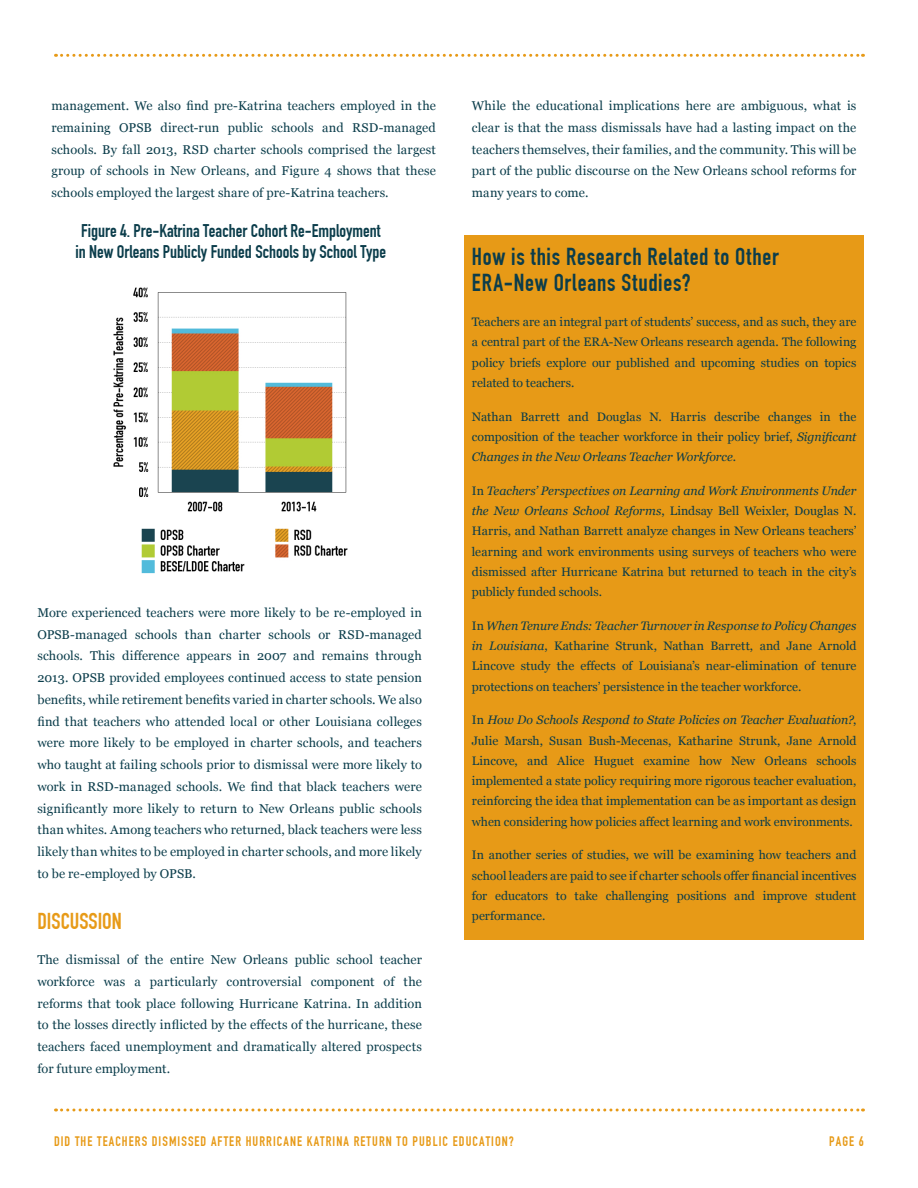
<style>
.page{position:relative;width:918px;height:1188px;background:#fff}
.page>*{position:absolute;margin:0;border:0;box-sizing:border-box;transform-origin:0 0}
.Box_Heading{font:24px/25.5px "DIN Engschrift";letter-spacing:.035em;color:#0b3d4b}
.Body{font:22.5px "DIN Engschrift";color:#e79a17}
.Figure_Table_Heading{font:18px "DIN Engschrift";color:#0b3d4b}
.t1{font:13.5px "DIN Engschrift";letter-spacing:.08em;color:#e79a17}
.Body-2{font:12.75px/21.8px "Georgia";letter-spacing:.01em;color:#0b3d4b;text-align:justify}
.Box_Body{font:12.3px/20.2px "Georgia";letter-spacing:-.005em;color:#0b3d4b;text-align:justify}
.s1{font-style:italic}
</style>
<div class="page">
<svg style="left:56px;top:54px;width:807px;height:3px"></svg>
<svg style="left:56px;top:1108px;width:807px;height:4px"></svg>
<div style="left:464px;top:235px;width:400px;height:705px;background:#e79a17"></div>
<img style="left:113px;top:287px;width:235px;height:287px">
<p class="Body-2" style="left:51px;top:94px;width:386px">management. We also find pre-Katrina teachers employed in the remaining OPSB direct-run public schools and RSD-managed schools. By fall 2013, RSD charter schools comprised the largest group of schools in New Orleans, and Figure 4 shows that these schools employed the largest share of pre-Katrina teachers.</p>
<p class="Figure_Table_Heading" style="left:81px;top:220px;width:301px">Figure 4. Pre-Katrina Teacher Cohort Re-Employment</p>
<p class="Figure_Table_Heading" style="left:76px;top:241px;width:312px">in New Orleans Publicly Funded Schools by School Type</p>
<p class="Body-2" style="left:37px;top:601px;width:386px">More experienced teachers were more likely to be re-employed in OPSB-managed schools than charter schools or RSD-managed schools. This difference appears in 2007 and remains through 2013. OPSB provided employees continued access to state pension benefits, while retirement benefits varied in charter schools. We also find that teachers who attended local or other Louisiana colleges were more likely to be employed in charter schools, and teachers who taught at failing schools prior to dismissal were more likely to work in RSD-managed schools. We find that black teachers were significantly more likely to return to New Orleans public schools than whites. Among teachers who returned, black teachers were less likely than whites to be employed in charter schools, and more likely to be re-employed by OPSB.</p>
<p class="Body" style="left:37px;top:908px;width:86px">DISCUSSION</p>
<p class="Body-2" style="left:37px;top:948px;width:386px">The dismissal of the entire New Orleans public school teacher workforce was a particularly controversial component of the reforms that took place following Hurricane Katrina. In addition to the losses directly inflicted by the effects of the hurricane, these teachers faced unemployment and dramatically altered prospects for future employment.</p>
<p class="Body-2" style="left:472px;top:94px;width:386px">While the educational implications here are ambiguous, what is clear is that the mass dismissals have had a lasting impact on the teachers themselves, their families, and the community. This will be part of the public discourse on the New Orleans school reforms for many years to come.</p>
<p class="Box_Heading" style="left:472px;top:244px;width:308px">How is this Research Related to Other<br>ERA-New Orleans Studies?</p>
<p class="Box_Body" style="left:472px;top:311px;width:386px">Teachers are an integral part of students’ success, and as such, they are a central part of the ERA-New Orleans research agenda. The following policy briefs explore our published and upcoming studies on topics related to teachers.</p>
<p class="Box_Body" style="left:472px;top:406px;width:386px">Nathan Barrett and Douglas N. Harris describe changes in the composition of the teacher workforce in their policy brief, <span class="s1">Significant Changes in the New Orleans Teacher Workforce</span>.</p>
<p class="Box_Body" style="left:472px;top:480px;width:386px">In <span class="s1">Teachers’ Perspectives on Learning and Work Environments Under the New Orleans School Reforms</span>, Lindsay Bell Weixler, Douglas N.<br>Harris, and Nathan Barrett analyze changes in New Orleans teachers’ learning and work environments using surveys of teachers who were dismissed after Hurricane Katrina but returned to teach in the city’s publicly funded schools.</p>
<p class="Box_Body" style="left:472px;top:615px;width:386px">In <span class="s1">When Tenure Ends: Teacher Turnover in Response to Policy Changes in Louisiana</span>, Katharine Strunk, Nathan Barrett, and Jane Arnold Lincove study the effects of Louisiana’s near-elimination of tenure protections on teachers’ persistence in the teacher workforce.</p>
<p class="Box_Body" style="left:472px;top:709px;width:386px">In <span class="s1">How Do Schools Respond to State Policies on Teacher Evaluation?</span>, Julie Marsh, Susan Bush-Mecenas, Katharine Strunk, Jane Arnold Lincove, and Alice Huguet examine how New Orleans schools implemented a state policy requiring more rigorous teacher evaluation, reinforcing the idea that implementation can be as important as design when considering how policies affect learning and work environments.</p>
<p class="Box_Body" style="left:472px;top:844px;width:386px">In another series of studies, we will be examining how teachers and school leaders are paid to see if charter schools offer financial incentives for educators to take challenging positions and improve student performance.</p>
<p class="t1" style="left:54px;top:1133px;width:461px">DID THE TEACHERS DISMISSED AFTER HURRICANE KATRINA RETURN TO PUBLIC EDUCATION?</p>
<p class="t1" style="left:829px;top:1133px;width:36px">PAGE 6</p>
</div>
